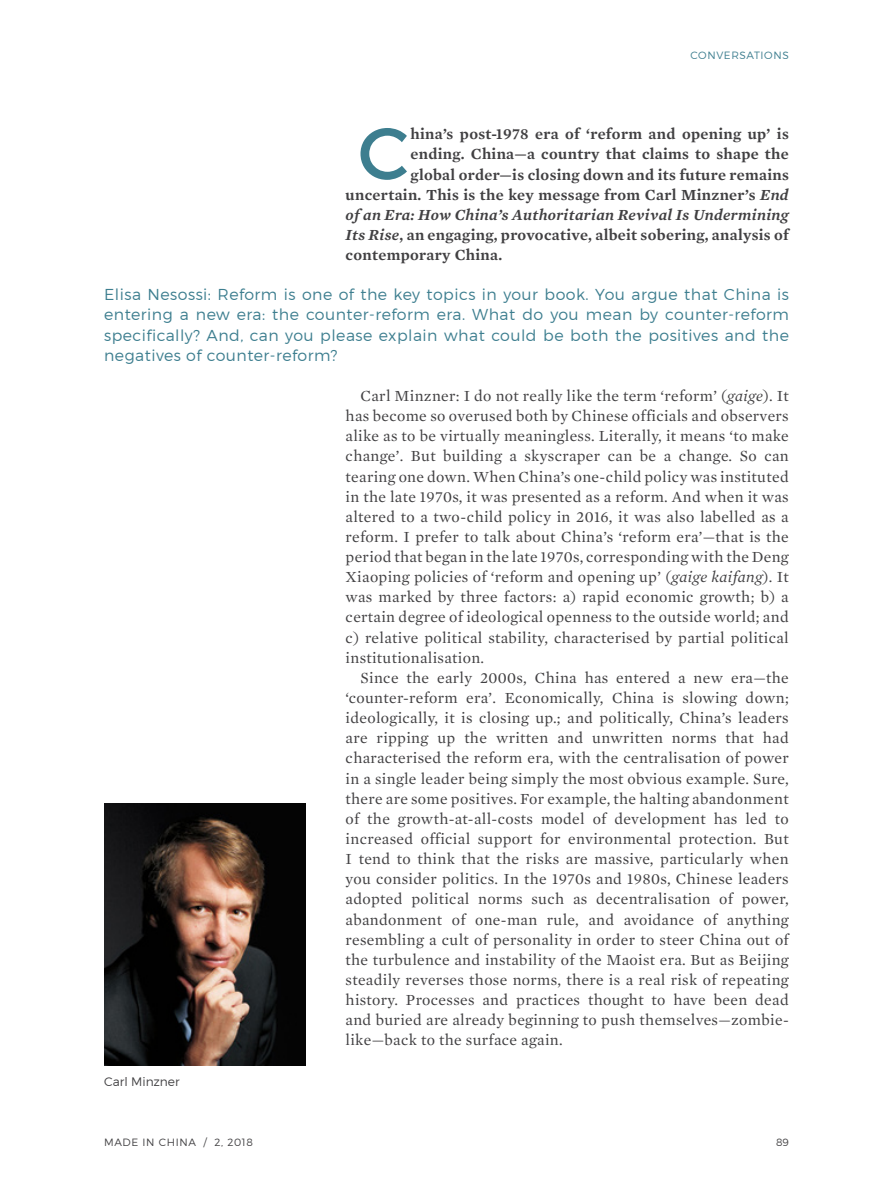
<style>
.page{position:relative;width:893px;height:1191px;background:#fff}
.page>*{position:absolute;margin:0;border:0;box-sizing:border-box;transform-origin:0 0}
.t1{font:73.15px "Montserrat";color:#3d7e8f}
.t2{font:15.75px/20.1px "Mercury Text G1 Roman";letter-spacing:.02em;color:#414042;text-align:justify}
.t3{font:600 15.75px "Mercury Text G1";letter-spacing:.02em;color:#414042}
.t4{font:300 15.75px/20.1px "Montserrat";letter-spacing:.03em;color:#3d7e8f;text-align:justify}
.t5{font:italic 600 15.75px "Mercury Text G1";letter-spacing:.02em;color:#414042}
.t6{font:300 12.25px "Montserrat";color:#414042}
.t7{font:300 10.5px "Montserrat";letter-spacing:.06em;color:#414042}
.t8{font:300 10.5px "Montserrat";letter-spacing:.06em;color:#3d7e8f}
.s1{font-style:italic}
.s2{font-family:"Mercury Text G1";font-style:italic}
</style>
<div class="page">
<img style="left:104px;top:803px;width:202px;height:262px">
<p class="t8" style="left:690px;top:49px;width:100px">CONVERSATIONS</p>
<h1 class="t1" style="left:358px;top:109px;width:53px">C</h1>
<p class="t3" style="left:410px;top:124px;width:380px">hina’s post-1978 era of ‘reform and opening up’ is</p>
<p class="t3" style="left:410px;top:144px;width:380px">ending. China—a country that claims to shape the</p>
<p class="t3" style="left:410px;top:165px;width:380px">global order—is closing down and its future remains</p>
<p class="t3" style="left:346px;top:185px;width:445px">uncertain. This is the key message from Carl Minzner’s <span class="s1">End</span></p>
<p class="t5" style="left:346px;top:205px;width:445px">of an Era: How China’s Authoritarian Revival Is Undermining</p>
<p class="t3" style="left:346px;top:225px;width:445px"><span class="s1">Its Rise</span>, an engaging, provocative, albeit sobering, analysis of</p>
<p class="t3" style="left:346px;top:245px;width:158px">contemporary China.</p>
<p class="t4" style="left:104px;top:284px;width:686px">Elisa Nesossi: Reform is one of the key topics in your book. You argue that China is entering a new era: the counter-reform era. What do you mean by counter-reform specifically? And, can you please explain what could be both the positives and the negatives of counter-reform?</p>
<p class="t6" style="left:104px;top:1074px;width:77px">Carl Minzner</p>
<p class="t2" style="left:346px;top:386px;width:445px;text-indent:15px">Carl Minzner: I do not really like the term ‘reform’ (<span class="s2">gaige</span>). It has become so overused both by Chinese officials and observers alike as to be virtually meaningless. Literally, it means ‘to make change’. But building a skyscraper can be a change. So can tearing one down. When China’s one-child policy was instituted in the late 1970s, it was presented as a reform. And when it was altered to a two-child policy in 2016, it was also labelled as a reform. I prefer to talk about China’s ‘reform era’—that is the period that began in the late 1970s, corresponding with the Deng Xiaoping policies of ‘reform and opening up’ (<span class="s2">gaige kaifang</span>). It was marked by three factors: a) rapid economic growth; b) a certain degree of ideological openness to the outside world; and c) relative political stability, characterised by partial political institutionalisation.</p>
<p class="t2" style="left:346px;top:667px;width:445px;text-indent:15px">Since the early 2000s, China has entered a new era—the ‘counter-reform era’. Economically, China is slowing down; ideologically, it is closing up.; and politically, China’s leaders are ripping up the written and unwritten norms that had characterised the reform era, with the centralisation of power in a single leader being simply the most obvious example. Sure, there are some positives. For example, the halting abandonment of the growth-at-all-costs model of development has led to increased official support for environmental protection. But I tend to think that the risks are massive, particularly when you consider politics. In the 1970s and 1980s, Chinese leaders adopted political norms such as decentralisation of power, abandonment of one-man rule, and avoidance of anything resembling a cult of personality in order to steer China out of the turbulence and instability of the Maoist era. But as Beijing steadily reverses those norms, there is a real risk of repeating history. Processes and practices thought to have been dead and buried are already beginning to push themselves—zombie&shy;like—back to the surface again.</p>
<p class="t7" style="left:104px;top:1135px;width:150px">MADE IN CHINA / 2, 2018</p>
<p class="t7" style="left:776px;top:1135px;width:14px">89</p>
</div>
